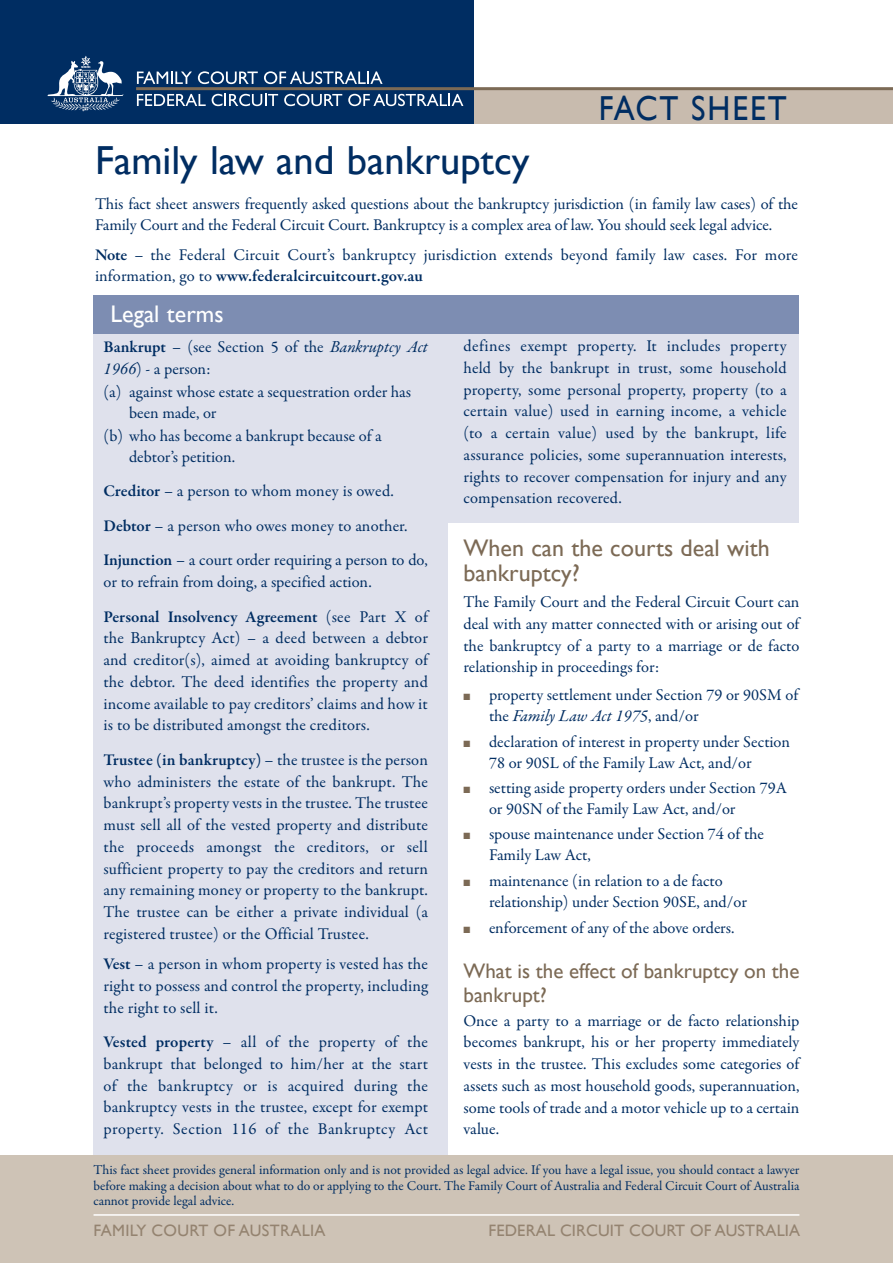
<style>
.page{position:relative;width:893px;height:1263px;background:#fff}
.page>*{position:absolute;margin:0;border:0;box-sizing:border-box;transform-origin:0 0}
._1st_head{font:40.5px "Gill Sans";color:#002d62}
.t1{font:34.65px "Gill Sans";letter-spacing:.06em;color:#002d62;scale:.91 1}
.Head2{font:24px/25.5px "Gill Sans";color:#7c6a55}
.Head2-2{font:24px "Gill Sans";color:#fff}
.Head2a{font:21px/24px "Gill Sans";color:#7c6a55}
.Indent{font:italic 16.8px "Garamond Premr Pro";letter-spacing:-.005em;color:#002d62}
.Normal___space{font:16.5px/21.8px "Garamond Premr Pro";color:#002d62;text-align:justify}
.Indent-2{font:16.5px/21px "Garamond Premr Pro";color:#002d62}
.Note{font:16.5px/21px "Garamond Premr Pro";letter-spacing:.01em;color:#002d62}
.t2{font:16.5px "Gill Sans";letter-spacing:.01em;color:#948370}
.t3{font:13.5px/15.8px "Garamond Premr Pro";color:#002d62;text-align:justify}
.s1{font-weight:600}
.s2{font-style:italic;font-size:16.8px}
.s3{font-size:16.8px}
.s4{color:#7c6a55}
.s5{font-style:normal;font-size:16.5px}
</style>
<div class="page">
<div style="left:357px;top:89px;width:536px;height:34px;background:#c8bbae"></div>
<div style="left:0;top:0;width:474px;height:123px;background:#002d62"></div>
<hr style="left:136px;top:87px;width:757px;height:3px;background:#7c6a55">
<svg style="left:48px;top:56px;width:75px;height:56px"></svg>
<svg style="left:137px;top:94px;width:69px;height:12px"></svg>
<svg style="left:212px;top:94px;width:66px;height:12px"></svg>
<svg style="left:284px;top:94px;width:58px;height:12px"></svg>
<svg style="left:348px;top:94px;width:115px;height:12px"></svg>
<svg style="left:137px;top:71px;width:55px;height:13px"></svg>
<svg style="left:198px;top:71px;width:60px;height:13px"></svg>
<svg style="left:264px;top:71px;width:119px;height:13px"></svg>
<div style="left:94px;top:309px;width:705px;height:854px;background:#dfe1ec"></div>
<div style="left:449px;top:523px;width:355px;height:632px;background:#fff"></div>
<div style="left:94px;top:296px;width:705px;height:38px;background:#7d8db2"></div>
<div style="left:0;top:1155px;width:893px;height:108px;background:#cec3b6"></div>
<hr style="left:94px;top:1214px;width:705px;height:2px;background:#fff">
<p class="t1" style="left:599px;top:88px;width:208px">FACT SHEET</p>
<p class="_1st_head" style="left:95px;top:137px;width:436px">Family law and bankruptcy</p>
<p class="Normal___space" style="left:95px;top:193px;width:704px">This fact sheet answers frequently asked questions about the bankruptcy jurisdiction (in family law cases) of the<br>Family Court and the Federal Circuit Court. Bankruptcy is a complex area of law. You should seek legal advice.</p>
<p class="Note" style="left:95px;top:245px;width:704px"><span class="s1">Note</span> – the Federal Circuit Court’s bankruptcy jurisdiction extends beyond family law cases. For more information, go to <span class="s1">www.federalcircuitcourt.gov.au</span></p>
<p class="Head2-2" style="left:111px;top:300px;width:115px">Legal terms</p>
<p class="Normal___space" style="left:104px;top:336px;width:326px"><span class="s1">Bankrupt</span> – (see Section 5 of the <span class="s2">Bankruptcy Act<br>1966</span>) - a person:</p>
<p class="Indent-2" style="left:129px;top:381px;width:284px;text-indent:-26px">(a) against whose estate a sequestration order has been made, or</p>
<p class="Indent-2" style="left:129px;top:425px;width:254px;text-indent:-26px">(b) who has become a bankrupt because of a debtor’s petition.</p>
<p class="Normal___space" style="left:104px;top:481px;width:292px"><span class="s1">Creditor</span> – a person to whom money is owed.</p>
<p class="Normal___space" style="left:104px;top:515px;width:306px"><span class="s1">Debtor</span> – a person who owes money to another.</p>
<p class="Normal___space" style="left:104px;top:550px;width:326px"><span class="s1">Injunction</span> – a court order requiring a person to do, or to refrain from doing, a specified action.</p>
<p class="Normal___space" style="left:104px;top:606px;width:326px"><span class="s1">Personal Insolvency Agreement</span> (see Part X of the <span class="s3">Bankruptcy Act</span>) – a deed between a debtor and creditor(s), aimed at avoiding bankruptcy of the debtor. The deed identifies the property and income available to pay creditors’ claims and how it is to be distributed amongst the creditors.</p>
<p class="Normal___space" style="left:104px;top:749px;width:326px"><span class="s1">Trustee (in bankruptcy)</span> – the trustee is the person who administers the estate of the bankrupt. The bankrupt’s property vests in the trustee. The trustee must sell all of the vested property and distribute the proceeds amongst the creditors, or sell sufficient property to pay the creditors and return any remaining money or property to the bankrupt.<br>The trustee can be either a private individual (a registered trustee) or the Official Trustee.</p>
<p class="Normal___space" style="left:104px;top:953px;width:326px"><span class="s1">Vest</span> – a person in whom property is vested has the right to possess and control the property, including the right to sell it.</p>
<p class="Normal___space" style="left:104px;top:1031px;width:326px"><span class="s1">Vested property</span> – all of the property of the bankrupt that belonged to him/her at the start of the bankruptcy or is acquired during the bankruptcy vests in the trustee, except for exempt property. Section 116 of the Bankruptcy Act</p>
<p class="Normal___space" style="left:463px;top:335px;width:325px">defines exempt property. It includes property held by the bankrupt in trust, some household property, some personal property, property (to a certain value) used in earning income, a vehicle (to a certain value) used by the bankrupt, life assurance policies, some superannuation interests, rights to recover compensation for injury and any compensation recovered.</p>
<p class="Head2" style="left:463px;top:535px;width:308px">When can the courts deal with bankruptcy?</p>
<p class="Normal___space" style="left:463px;top:591px;width:337px">The Family Court and the Federal Circuit Court can deal with any matter connected with or arising out of the bankruptcy of a party to a marriage or de facto relationship in proceedings for:</p>
<p class="Indent-2" style="left:463px;top:684px;width:336px"><span class="s4">■</span> property settlement under Section 79 or 90SM of</p>
<p class="Indent" style="left:489px;top:706px;width:211px"><span class="s5">the</span> Family Law Act 1975<span class="s5">, and/or</span></p>
<p class="Indent-2" style="left:489px;top:731px;width:303px;text-indent:-26px"><span class="s4">■</span> declaration of interest in property under Section<br>78 or 90SL of the Family Law Act, and/or</p>
<p class="Indent-2" style="left:489px;top:778px;width:300px;text-indent:-26px"><span class="s4">■</span> setting aside property orders under Section 79A or 90SN of the Family Law Act, and/or</p>
<p class="Indent-2" style="left:489px;top:824px;width:277px;text-indent:-26px"><span class="s4">■</span> spouse maintenance under Section 74 of the<br>Family Law Act,</p>
<p class="Indent-2" style="left:489px;top:870px;width:259px;text-indent:-26px"><span class="s4">■</span> maintenance (in relation to a de facto relationship) under Section 90SE, and/or</p>
<p class="Indent-2" style="left:463px;top:917px;width:273px"><span class="s4">■</span> enforcement of any of the above orders.</p>
<p class="Head2a" style="left:463px;top:958px;width:337px">What is the effect of bankruptcy on the bankrupt?</p>
<p class="Normal___space" style="left:463px;top:1010px;width:337px">Once a party to a marriage or de facto relationship becomes bankrupt, his or her property immediately vests in the trustee. This excludes some categories of assets such as most household goods, superannuation, some tools of trade and a motor vehicle up to a certain value.</p>
<p class="t3" style="left:94px;top:1162px;width:707px">This fact sheet provides general information only and is not provided as legal advice. If you have a legal issue, you should contact a lawyer before making a decision about what to do or applying to the Court. The Family Court of Australia and Federal Circuit Court of Australia cannot provide legal advice.</p>
<p class="t2" style="left:94px;top:1221px;width:233px">FAMILY COURT OF AUSTRALIA</p>
<p class="t2" style="left:488px;top:1221px;width:313px">FEDERAL CIRCUIT COURT OF AUSTRALIA</p>
</div>
